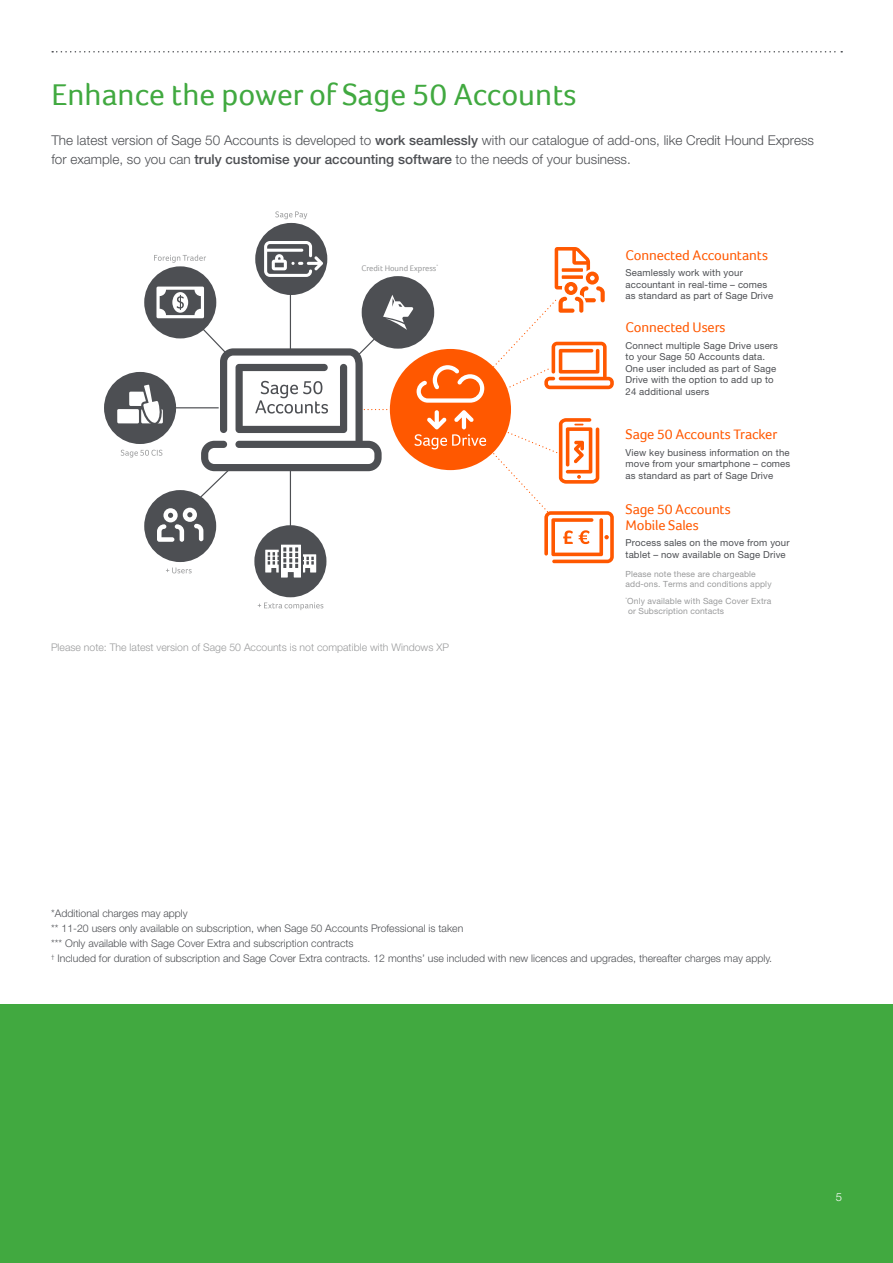
<style>
.page{position:relative;width:893px;height:1263px;background:#fff}
.page>*{position:absolute;margin:0;border:0;box-sizing:border-box;transform-origin:0 0}
.t1{font:31.5px "Foco";color:#41a940}
.t2{font:14.4px/15.6px "Foco";letter-spacing:-.01em;color:#ff5800}
.t3{font:300 13.5px/18.8px "Helvetica Neue";color:#4d4f53}
.t4{font:300 11.25px "Helvetica Neue";color:#fff}
.t5{font:300 10.5px/15px "Helvetica Neue";color:#4d4f53}
.t6{font:300 10.5px "Helvetica Neue";color:#9a9b9c}
.t7{font:9.6px/11.6px "Helvetica Neue";letter-spacing:.015em;color:#4d4f53}
.t8{font:8.55px/10.2px "Helvetica Neue";letter-spacing:.015em;color:#9a9b9c}
.t9{font:8.4px "Foco";color:#9a9b9c}
.s1{font-weight:500}
</style>
<div class="page">
<svg style="left:52px;top:51px;width:790px;height:2px"></svg>
<div style="left:0;top:1004px;width:893px;height:259px;background:#41a940"></div>
<svg style="left:275px;top:211px;width:32px;height:8px"></svg>
<svg style="left:258px;top:602px;width:65px;height:8px"></svg>
<div style="left:255px;top:223px;width:72px;height:72px;background:#4d4f53;border-radius:50%"></div>
<div style="left:254px;top:525px;width:72px;height:72px;background:#4d4f53;border-radius:50%"></div>
<div style="left:104px;top:372px;width:72px;height:72px;background:#4d4f53;border-radius:50%"></div>
<div style="left:117px;top:409px;width:22px;height:14px;background:#fff;border-radius:2px"></div>
<svg style="left:121px;top:241px;width:493px;height:336px"></svg>
<h1 class="t1" style="left:51px;top:76px;width:527px">Enhance the power of Sage 50 Accounts</h1>
<h3 class="t3" style="left:51px;top:131px;width:764px">The latest version of Sage 50 Accounts is developed to <span class="s1">work seamlessly</span> with our catalogue of add-ons, like Credit Hound Express for example, so you can <span class="s1">truly customise your accounting software</span> to the needs of your business.</h3>
<p class="t9" style="left:361px;top:263px;width:78px">Credit Hound Express<sup>*</sup></p>
<p class="t6" style="left:51px;top:641px;width:399px">Please note: The latest version of Sage 50 Accounts is not compatible with Windows XP</p>
<h2 class="t2" style="left:625px;top:247px;width:144px">Connected Accountants</h2>
<p class="t7" style="left:625px;top:267px;width:149px">Seamlessly work with your accountant in real-time – comes as standard as part of Sage Drive</p>
<h2 class="t2" style="left:625px;top:320px;width:102px">Connected Users</h2>
<p class="t7" style="left:625px;top:339px;width:154px">Connect multiple Sage Drive users to your Sage 50 Accounts data.<br>One user included as part of Sage<br>Drive with the option to add up to<br>24 additional users</p>
<h2 class="t2" style="left:625px;top:426px;width:153px">Sage 50 Accounts Tracker</h2>
<p class="t7" style="left:625px;top:446px;width:166px;text-align:justify">View key business information on the move from your smartphone – comes as standard as part of Sage Drive</p>
<h2 class="t2" style="left:625px;top:502px;width:107px">Sage 50 Accounts<br>Mobile Sales</h2>
<p class="t7" style="left:625px;top:537px;width:166px">Process sales on the move from your tablet – now available on Sage Drive</p>
<p class="t8" style="left:625px;top:568px;width:148px">Please note these are chargeable add-ons. Terms and conditions apply</p>
<p class="t8" style="left:625px;top:595px;width:147px"><sup>*</sup>Only available with Sage Cover Extra or Subscription contacts</p>
<p class="t5" style="left:51px;top:906px;width:722px">*Additional charges may apply<br>** 11-20 users only available on subscription, when Sage 50 Accounts Professional is taken<br>*** Only available with Sage Cover Extra and subscription contracts<br><sup>†</sup> Included for duration of subscription and Sage Cover Extra contracts. 12 months’ use included with new licences and upgrades, thereafter charges may apply.</p>
<p class="t4" style="left:836px;top:1190px;width:8px">5</p>
</div>
